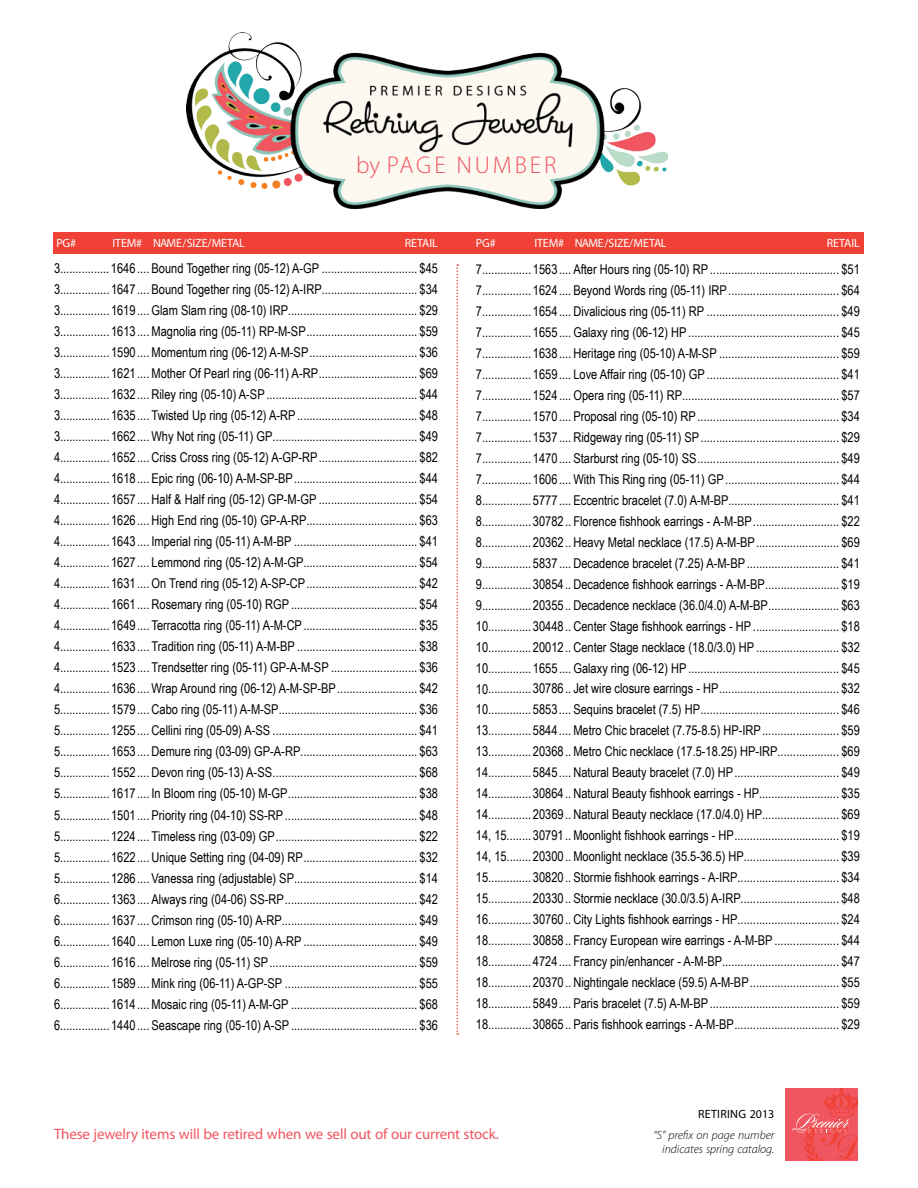
<style>
.page{position:relative;width:918px;height:1188px;background:#fff}
.page>*{position:absolute;margin:0;border:0;box-sizing:border-box;transform-origin:0 0}
.t1{font:300 24.3px "Myriad Pro";letter-spacing:.12em;color:#f05660}
.t2{font:15px "Myriad Pro";letter-spacing:-.01em;color:#f05660}
.t3{font:13.5px/21px "Arial Narrow";color:#000;text-align:justify}
.t4{font:12px "Myriad Pro";letter-spacing:-.01em;color:#fff}
.t5{font:italic 300 12px/14.4px "Myriad Pro";color:#000;text-align:right}
.t6{font:12px "Myriad Pro";letter-spacing:.02em;color:#000}
</style>
<div class="page">
<div style="left:53px;top:232px;width:810px;height:22px;background:#ef4135"></div>
<svg style="left:457px;top:264px;width:1px;height:771px"></svg>
<img style="left:187px;top:32px;width:480px;height:177px">
<div style="left:785px;top:1088px;width:73px;height:73px;background:#f05660"></div>
<svg style="left:792px;top:1088px;width:66px;height:73px"></svg>
<h1 class="t1" style="left:356px;top:150px;width:202px">BY PAGE NUMBER</h1>
<p class="t4" style="left:56px;top:236px;width:21px">pg#</p>
<p class="t4" style="left:112px;top:236px;width:134px">item# name/size/metal</p>
<p class="t4" style="left:405px;top:236px;width:34px">retail</p>
<p class="t4" style="left:476px;top:236px;width:21px">pg#</p>
<p class="t4" style="left:534px;top:236px;width:134px">item# name/size/metal</p>
<p class="t4" style="left:827px;top:236px;width:34px">retail</p>
<p class="t3" style="left:54px;top:258px;width:386px">3................ 1646.... Bound Together ring (05-12) A-GP ............................... $45<br>3................ 1647.... Bound Together ring (05-12) A-IRP............................... $34<br>3................ 1619....Glam Slam ring (08-10) IRP.......................................... $29<br>3................ 1613....Magnolia ring (05-11) RP-M-SP.................................... $59<br>3................ 1590....Momentum ring (06-12) A-M-SP................................... $36<br>3................ 1621....Mother Of Pearl ring (06-11) A-RP................................ $69<br>3................ 1632.... Riley ring (05-10) A-SP................................................. $44<br>3................ 1635.... Twisted Up ring (05-12) A-RP....................................... $48<br>3................ 1662....Why Not ring (05-11) GP............................................... $49<br>4................ 1652.... Criss Cross ring (05-12) A-GP-RP................................ $82<br>4................ 1618.... Epic ring (06-10) A-M-SP-BP........................................ $44<br>4................ 1657.... Half &amp; Half ring (05-12) GP-M-GP ................................ $54<br>4................ 1626.... High End ring (05-10) GP-A-RP.................................... $63<br>4................ 1643.... Imperial ring (05-11) A-M-BP ........................................ $41<br>4................ 1627.... Lemmond ring (05-12) A-M-GP..................................... $54<br>4................ 1631....On Trend ring (05-12) A-SP-CP.................................... $42<br>4................ 1661.... Rosemary ring (05-10) RGP......................................... $54<br>4................ 1649.... Terracotta ring (05-11) A-M-CP..................................... $35<br>4................ 1633.... Tradition ring (05-11) A-M-BP ....................................... $38<br>4................ 1523.... Trendsetter ring (05-11) GP-A-M-SP ............................ $36<br>4................ 1636....Wrap Around ring (06-12) A-M-SP-BP.......................... $42<br>5................ 1579.... Cabo ring (05-11) A-M-SP............................................. $36<br>5................ 1255.... Cellini ring (05-09) A-SS ............................................... $41<br>5................ 1653.... Demure ring (03-09) GP-A-RP...................................... $63<br>5................ 1552.... Devon ring (05-13) A-SS............................................... $68<br>5................ 1617.... In Bloom ring (05-10) M-GP.......................................... $38<br>5................ 1501.... Priority ring (04-10) SS-RP........................................... $48<br>5................ 1224.... Timeless ring (03-09) GP.............................................. $22<br>5................ 1622.... Unique Setting ring (04-09) RP..................................... $32<br>5................ 1286.... Vanessa ring (adjustable) SP........................................ $14<br>6................ 1363.... Always ring (04-06) SS-RP........................................... $42<br>6................ 1637.... Crimson ring (05-10) A-RP............................................ $49<br>6................ 1640.... Lemon Luxe ring (05-10) A-RP..................................... $49<br>6................ 1616....Melrose ring (05-11) SP................................................ $59<br>6................ 1589....Mink ring (06-11) A-GP-SP ........................................... $55<br>6................ 1614....Mosaic ring (05-11) A-M-GP ......................................... $68<br>6................ 1440.... Seascape ring (05-10) A-SP......................................... $36</p>
<p class="t3" style="left:476px;top:258px;width:386px">7................ 1563.... After Hours ring (05-10) RP.......................................... $51<br>7................ 1624.... Beyond Words ring (05-11) IRP.................................... $64<br>7................ 1654.... Divalicious ring (05-11) RP ........................................... $49<br>7................ 1655....Galaxy ring (06-12) HP................................................. $45<br>7................ 1638.... Heritage ring (05-10) A-M-SP ....................................... $59<br>7................ 1659.... Love Affair ring (05-10) GP ........................................... $41<br>7................ 1524....Opera ring (05-11) RP................................................... $57<br>7................ 1570.... Proposal ring (05-10) RP.............................................. $34<br>7................ 1537.... Ridgeway ring (05-11) SP............................................. $29<br>7................ 1470.... Starburst ring (05-10) SS.............................................. $49<br>7................ 1606....With This Ring ring (05-11) GP..................................... $44<br>8................ 5777.... Eccentric bracelet (7.0) A-M-BP.................................... $41<br>8................ 30782.. Florence fishhook earrings - A-M-BP............................ $22<br>8................ 20362.. Heavy Metal necklace (17.5) A-M-BP........................... $69<br>9................ 5837.... Decadence bracelet (7.25) A-M-BP.............................. $41<br>9................ 30854.. Decadence fishhook earrings - A-M-BP........................ $19<br>9................ 20355.. Decadence necklace (36.0/4.0) A-M-BP....................... $63<br>10.............. 30448.. Center Stage fishhook earrings - HP............................ $18<br>10.............. 20012.. Center Stage necklace (18.0/3.0) HP........................... $32<br>10.............. 1655....Galaxy ring (06-12) HP................................................. $45<br>10.............. 30786.. Jet wire closure earrings - HP....................................... $32<br>10.............. 5853.... Sequins bracelet (7.5) HP............................................. $46<br>13.............. 5844....Metro Chic bracelet (7.75-8.5) HP-IRP......................... $59<br>13.............. 20368..Metro Chic necklace (17.5-18.25) HP-IRP.................... $69<br>14.............. 5845.... Natural Beauty bracelet (7.0) HP.................................. $49<br>14.............. 30864.. Natural Beauty fishhook earrings - HP.......................... $35<br>14.............. 20369.. Natural Beauty necklace (17.0/4.0) HP......................... $69<br>14, 15........ 30791..Moonlight fishhook earrings - HP.................................. $19<br>14, 15........ 20300..Moonlight necklace (35.5-36.5) HP............................... $39<br>15.............. 30820.. Stormie fishhook earrings - A-IRP................................. $34<br>15.............. 20330.. Stormie necklace (30.0/3.5) A-IRP................................ $48<br>16.............. 30760.. City Lights fishhook earrings - HP................................. $24<br>18.............. 30858.. Francy European wire earrings - A-M-BP..................... $44<br>18.............. 4724.... Francy pin/enhancer - A-M-BP...................................... $47<br>18.............. 20370.. Nightingale necklace (59.5) A-M-BP............................. $55<br>18.............. 5849.... Paris bracelet (7.5) A-M-BP.......................................... $59<br>18.............. 30865.. Paris fishhook earrings - A-M-BP.................................. $29</p>
<p class="t2" style="left:54px;top:1124px;width:446px">These jewelry items will be retired when we sell out of our current stock.</p>
<p class="t6" style="left:698px;top:1106px;width:78px">REtiring 2013</p>
<p class="t5" style="left:653px;top:1128px;width:122px">“s” prefix on page number indicates spring catalog.</p>
</div>
